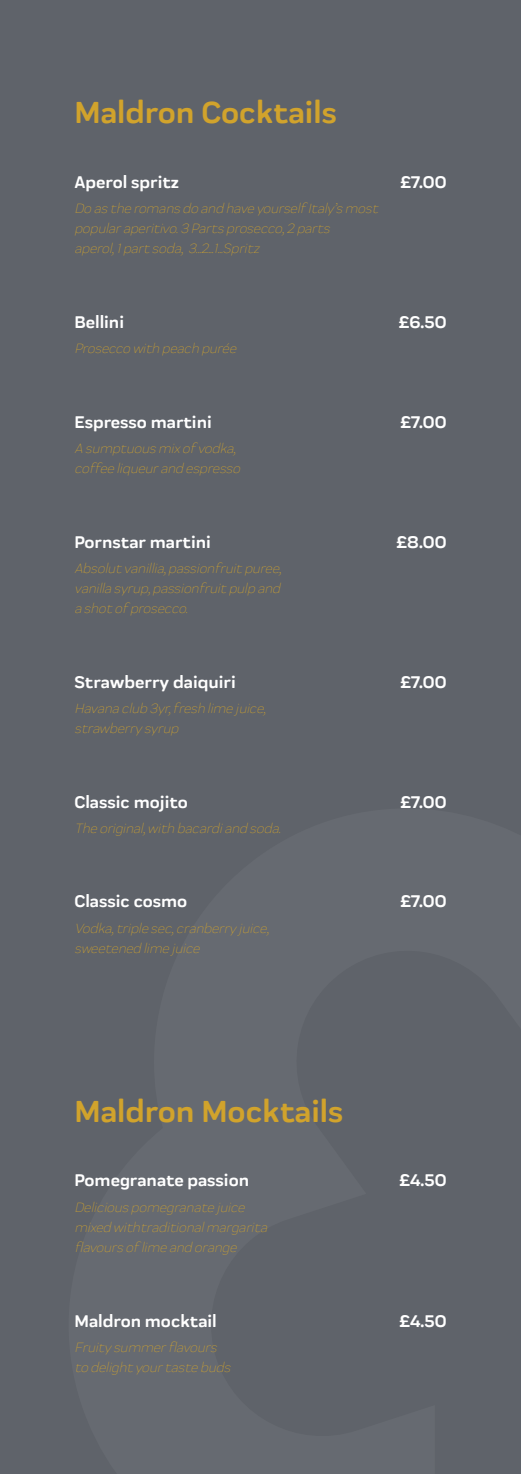
<style>
.page{position:relative;width:521px;height:1474px;background:#fff}
.page>*{position:absolute;margin:0;border:0;box-sizing:border-box;transform-origin:0 0}
.t1{font:700 31.5px "Praktika Rnd";color:#d1a32c}
.t2{font:700 17.5px "Praktika Rnd";color:#fff}
.t3{font:italic 300 14px/20.1px "Praktika Rnd";letter-spacing:-.005em;color:#d1a32c}
</style>
<div class="page">
<div style="left:0;top:0;width:521px;height:1473px;background:#5f636a"></div>
<h1 class="t1" style="left:74px;top:87px;width:264px">Maldron Cocktails</h1>
<p class="t2" style="left:74px;top:168px;width:106px">Aperol spritz</p>
<p class="t2" style="left:400px;top:168px;width:48px">£7.00</p>
<p class="t3" style="left:74px;top:197px;width:309px">Do asthe romansdo and have yourself Italy’smost popularaperitivo.3 Partsprosecco,2 parts aperol,1partsoda, 3...2...1...Spritz</p>
<p class="t2" style="left:74px;top:308px;width:51px">Bellini</p>
<p class="t2" style="left:399px;top:308px;width:49px">£6.50</p>
<p class="t3" style="left:74px;top:337px;width:167px">Prosecco with peach purée</p>
<p class="t2" style="left:74px;top:408px;width:139px">Espresso martini</p>
<p class="t2" style="left:400px;top:408px;width:48px">£7.00</p>
<p class="t3" style="left:74px;top:437px;width:171px">A sumptuousmixof vodka, coffee liqueurand espresso</p>
<p class="t2" style="left:74px;top:528px;width:138px">Pornstar martini</p>
<p class="t2" style="left:396px;top:528px;width:51px">£8.00</p>
<p class="t3" style="left:74px;top:557px;width:212px;text-align:justify">Absolutvanillia,passionfruitpuree, vanilla syrup,passionfruitpulp and a shotof prosecco.</p>
<p class="t2" style="left:74px;top:668px;width:163px">Strawberry daiquiri</p>
<p class="t2" style="left:400px;top:668px;width:48px">£7.00</p>
<p class="t3" style="left:74px;top:697px;width:196px">Havana club 3yr,fresh lime j uice, strawberrysyrup</p>
<p class="t2" style="left:74px;top:787px;width:115px">Classic mojito</p>
<p class="t2" style="left:400px;top:787px;width:48px">£7.00</p>
<p class="t3" style="left:74px;top:817px;width:211px">The original,with bacardiand soda.</p>
<p class="t2" style="left:74px;top:887px;width:114px">Classic cosmo</p>
<p class="t2" style="left:400px;top:887px;width:48px">£7.00</p>
<p class="t3" style="left:74px;top:916px;width:199px">Vodka,triple sec,cranberryj uice, sweetened lime j uice</p>
<h1 class="t1" style="left:74px;top:1086px;width:270px">Maldron Mocktails</h1>
<p class="t2" style="left:74px;top:1166px;width:176px">Pomegranate passion</p>
<p class="t2" style="left:399px;top:1166px;width:49px">£4.50</p>
<p class="t3" style="left:74px;top:1195px;width:198px">Deliciouspomegranate juice mixed withtraditionalmargarita flavoursof lime and orange</p>
<p class="t2" style="left:74px;top:1306px;width:144px">Maldron mocktail</p>
<p class="t2" style="left:399px;top:1306px;width:49px">£4.50</p>
<p class="t3" style="left:74px;top:1335px;width:161px">Fruitysummerflavours to delightyourtaste buds</p>
</div>
